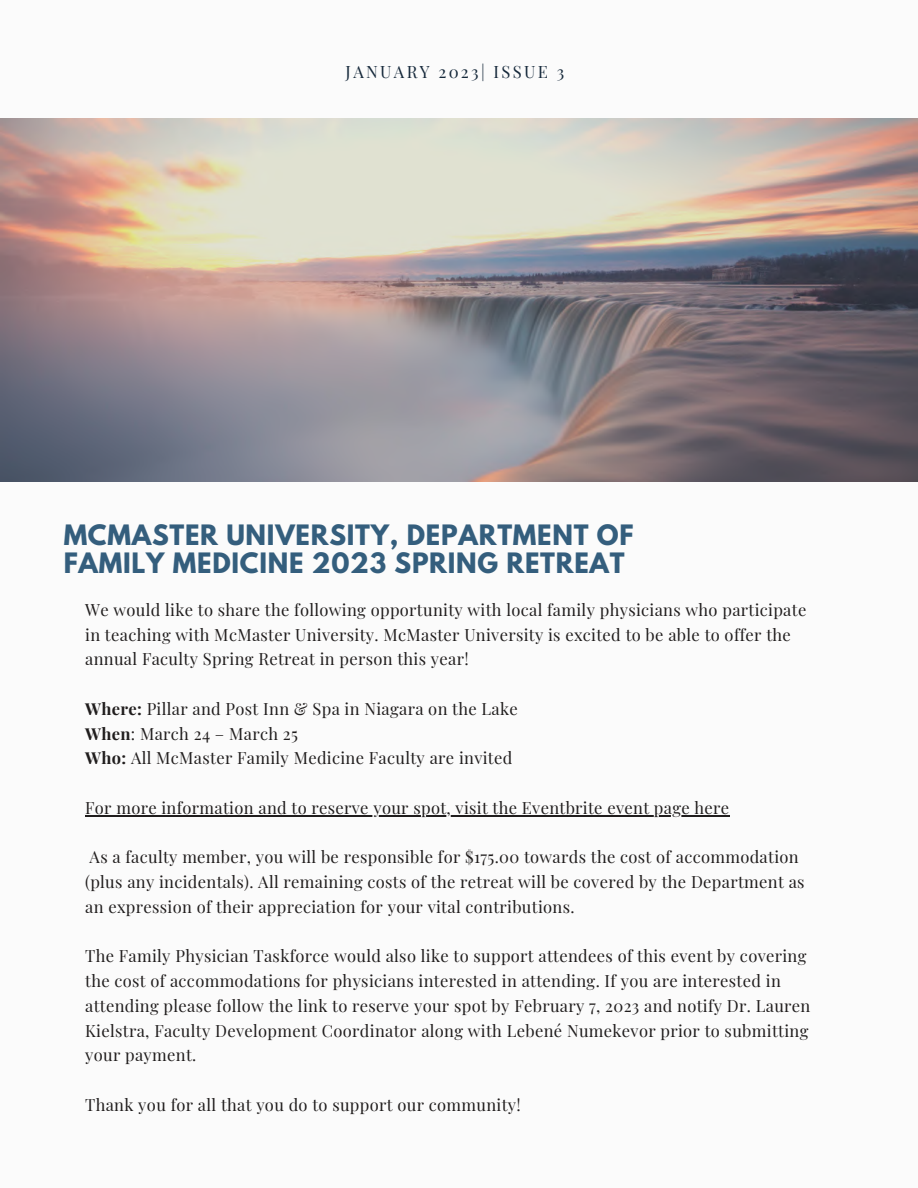
<style>
.page{position:relative;width:918px;height:1188px;background:#fbfbfb}
.page>*{position:absolute;margin:0;border:0;box-sizing:border-box;transform-origin:0 0}
.t1{font:700 24.9px/28.2px "League Spartan";letter-spacing:.03em;color:#345e7d}
.t2{font:16.65px "Playfair Display";letter-spacing:.14em;color:#15283a}
.t3{font:16.5px/24.8px "Playfair Display";letter-spacing:.02em;color:#201d1d}
.s1{font-weight:700}
</style>
<div class="page">
<img style="left:0;top:118px;width:918px;height:364px">
<hr style="left:85px;top:815px;width:645px;height:1px;background:#201d1d">
<p class="t2" style="left:346px;top:60px;width:220px">JANUARY 2023| ISSUE 3</p>
<h1 class="t1" style="left:64px;top:524px;width:571px">MCMASTER UNIVERSITY, DEPARTMENT OF<br>FAMILY MEDICINE 2023 SPRING RETREAT</h1>
<p class="t3" style="left:85px;top:597px;width:723px">We would like to share the following opportunity with local family physicians who participate in teaching with McMaster University. McMaster University is excited to be able to offer the annual Faculty Spring Retreat in person this year!</p>
<p class="t3" style="left:85px;top:696px;width:434px"><span class="s1">Where:</span> Pillar and Post Inn &amp; Spa in Niagara on the Lake<br><span class="s1">When</span>: March 24 – March 25<br><span class="s1">Who:</span> All McMaster Family Medicine Faculty are invited</p>
<p class="t3" style="left:85px;top:795px;width:646px">For more information and to reserve your spot, visit the Eventbrite event page here</p>
<p class="t3" style="left:85px;top:844px;width:721px">As a faculty member, you will be responsible for $175.00 towards the cost of accommodation (plus any incidentals). All remaining costs of the retreat will be covered by the Department as an expression of their appreciation for your vital contributions.</p>
<p class="t3" style="left:85px;top:943px;width:727px">The Family Physician Taskforce would also like to support attendees of this event by covering the cost of accommodations for physicians interested in attending. If you are interested in attending please follow the link to reserve your spot by February 7, 2023 and notify Dr. Lauren Kielstra, Faculty Development Coordinator along with Lebené Numekevor prior to submitting your payment.</p>
<p class="t3" style="left:85px;top:1092px;width:437px">Thank you for all that you do to support our community!</p>
</div>
